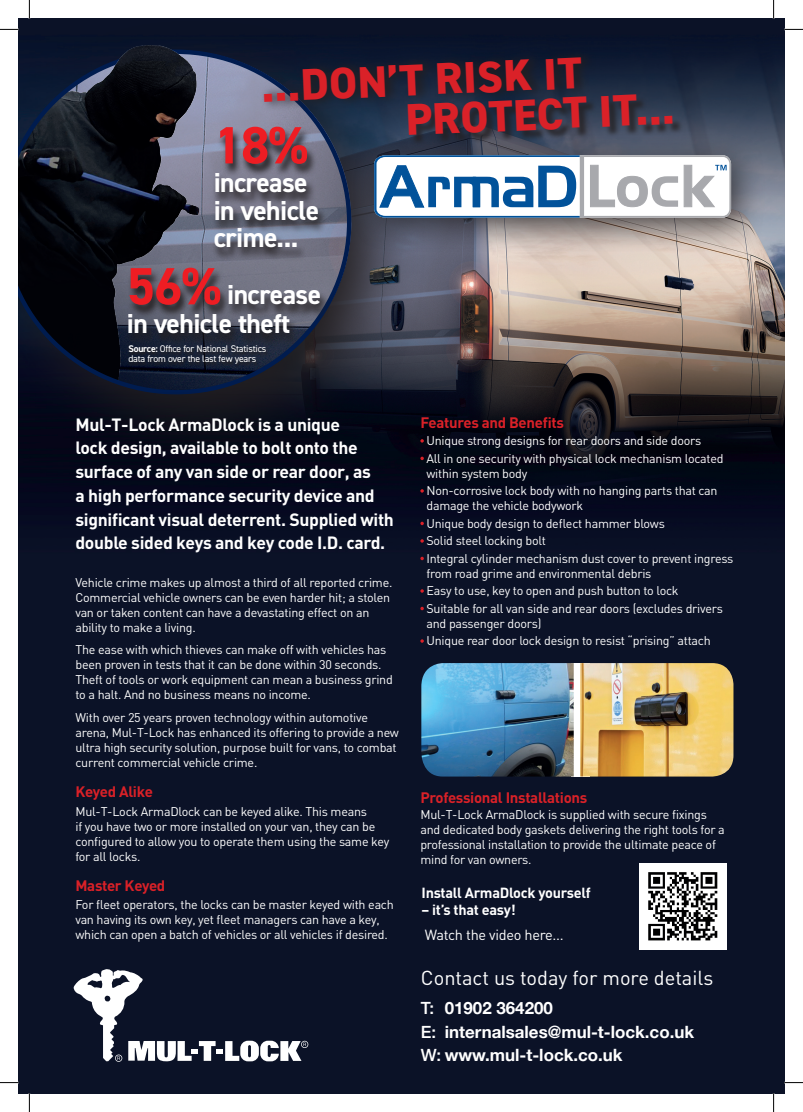
<style>
.page{position:relative;width:803px;height:1112px;background:#fff}
.page>*{position:absolute;margin:0;border:0;box-sizing:border-box;transform-origin:0 0}
.t1{font:700 52.5px "DIN2014";color:#ee1d23}
.t2{font:800 44.38px/40.9px "DIN2014";color:#da2128}
.t3{font:700 27.5px/27.5px "DIN2014";letter-spacing:-.02em;color:#fff}
.t4{font:20px "DIN";color:#fff}
.t5{font:700 17.62px/23.8px "DIN";letter-spacing:-.02em;color:#fff}
.t6{font:700 16.88px/23.4px "Helvetica Neue";color:#fff}
.t7{font:700 15px "DIN";letter-spacing:-.02em;color:#da2128}
.t8{font:700 14.5px "DIN";letter-spacing:-.02em;color:#fff}
.t9{font:14.5px "DIN";letter-spacing:-.02em;color:#fff}
.t10{font:12.5px/15px "DIN";letter-spacing:-.02em;color:#fff}
.t11{font:9.62px/10.1px "DIN2014";letter-spacing:-.02em;color:#fff}
.s1{font-size:52.5px;color:#ee1d23}
.s2{font-weight:700}
.s3{font-weight:500}
</style>
<div class="page">
<img style="left:279px;top:19px;width:505px;height:1073px">
<img style="left:19px;top:19px;width:260px;height:1073px">
<div style="left:571px;top:663px;width:18px;height:113px;background:#fff"></div>
<svg style="left:19px;top:21px;width:406px;height:450px;background:#131727"></svg>
<svg style="left:19px;top:50px;width:332px;height:344px;background:#202534"></svg>
<img style="left:74px;top:40px;width:155px;height:200px">
<img style="left:421px;top:663px;width:153px;height:113px">
<img style="left:580px;top:663px;width:153px;height:113px">
<svg style="left:74px;top:968px;width:234px;height:93px"></svg>
<div style="left:352px;top:133px;width:414px;height:120px;background:#231f20;opacity:.75"></div>
<svg style="left:374px;top:155px;width:357px;height:62px"></svg>
<svg style="left:420px;top:439px;width:4px;height:3px"></svg>
<svg style="left:420px;top:456px;width:4px;height:4px"></svg>
<svg style="left:420px;top:489px;width:4px;height:3px"></svg>
<svg style="left:420px;top:521px;width:4px;height:4px"></svg>
<svg style="left:420px;top:539px;width:4px;height:3px"></svg>
<svg style="left:420px;top:556px;width:4px;height:4px"></svg>
<svg style="left:420px;top:589px;width:4px;height:3px"></svg>
<svg style="left:420px;top:606px;width:4px;height:4px"></svg>
<svg style="left:420px;top:639px;width:4px;height:3px"></svg>
<svg style="left:211px;top:127px;width:117px;height:134px;background:#666777"></svg>
<svg style="left:125px;top:268px;width:205px;height:79px;background:#4b4d5a"></svg>
<div style="left:128px;top:345px;width:141px;height:23px;background:linear-gradient(to right,#13192a,#202739)"></div>
<svg style="left:261px;top:48px;width:335px;height:63px;background:#1a2235"></svg>
<div style="left:410px;top:96px;width:273px;height:50px;background:#231f20;opacity:.75"></div>
<img style="left:640px;top:863px;width:86px;height:86px">
<svg style="left:0;top:29px;width:19px;height:1px"></svg>
<svg style="left:784px;top:29px;width:19px;height:1px"></svg>
<svg style="left:0;top:1081px;width:19px;height:2px"></svg>
<svg style="left:784px;top:1081px;width:19px;height:2px"></svg>
<svg style="left:29px;top:0;width:1px;height:19px"></svg>
<svg style="left:29px;top:1092px;width:1px;height:19px"></svg>
<svg style="left:773px;top:0;width:1px;height:19px"></svg>
<svg style="left:773px;top:1092px;width:1px;height:19px"></svg>
<h2 class="t2" style="left:403px;top:60px;width:270px;text-indent:-143px;rotate:-3deg">...DON’T RISK IT<br>PROTECT IT...</h2>
<h1 class="t1" style="left:214px;top:110px;width:96px">18%</h1>
<h3 class="t3" style="left:214px;top:168px;width:107px">increase in vehicle crime...</h3>
<h3 class="t3" style="left:127px;top:280px;width:196px;line-height:28.8px"><span class="s1">56%</span> increase in vehicle theft</h3>
<p class="t11" style="left:128px;top:343px;width:139px"><span class="s2">Source:</span> Office for National Statistics data from over the last few years</p>
<h3 class="t5" style="left:75px;top:411px;width:320px">Mul-T-Lock ArmaDlock is a unique<br>lock design, available to bolt onto the surface of any van side or rear door, as<br>a high performance security device and significant visual deterrent. Supplied with double sided keys and key code I.D. card.</h3>
<p class="t10" style="left:75px;top:574px;width:318px">Vehicle crime makes up almost a third of all reported crime.<br>Commercial vehicle owners can be even harder hit; a stolen van or taken content can have a devastating effect on an ability to make a living.</p>
<p class="t10" style="left:75px;top:641px;width:319px">The ease with which thieves can make off with vehicles has been proven in tests that it can be done within 30 seconds.<br>Theft of tools or work equipment can mean a business grind to a halt. And no business means no income.</p>
<p class="t10" style="left:75px;top:709px;width:325px">With over 25 years proven technology within automotive arena, Mul-T-Lock has enhanced its offering to provide a new ultra high security solution, purpose built for vans, to combat current commercial vehicle crime.</p>
<p class="t7" style="left:75px;top:781px;width:79px">Keyed Alike</p>
<p class="t10" style="left:75px;top:803px;width:315px">Mul-T-Lock ArmaDlock can be keyed alike. This means<br>if you have two or more installed on your van, they can be configured to allow you to operate them using the same key for all locks.</p>
<p class="t7" style="left:75px;top:875px;width:91px">Master Keyed</p>
<p class="t10" style="left:75px;top:896px;width:320px">For fleet operators, the locks can be master keyed with each van having its own key, yet fleet managers can have a key, which can open a batch of vehicles or all vehicles if desired.</p>
<p class="t7" style="left:420px;top:412px;width:145px">Features and Benefits</p>
<p class="t10" style="left:426px;top:431px;width:298px;line-height:17.5px">Unique strong designs for rear doors and side doors<br>All in one security with physical lock mechanism located</p>
<p class="t10" style="left:426px;top:464px;width:293px;line-height:17.5px">within system body<br>Non-corrosive lock body with no hanging parts that can</p>
<p class="t10" style="left:426px;top:496px;width:308px;line-height:17.5px">damage the vehicle bodywork<br>Unique body design to deflect hammer blows<br>Solid steel locking bolt<br>Integral cylinder mechanism dust cover to prevent ingress</p>
<p class="t10" style="left:426px;top:564px;width:298px;line-height:17.5px">from road grime and environmental debris<br>Easy to use, key to open and push button to lock<br>Suitable for all van side and rear doors (excludes drivers</p>
<p class="t10" style="left:426px;top:614px;width:286px;line-height:17.5px">and passenger doors)<br>Unique rear door lock design to resist “prising” attach</p>
<p class="t7" style="left:420px;top:787px;width:168px">Professional Installations</p>
<p class="t10" style="left:420px;top:806px;width:306px">Mul-T-Lock ArmaDlock is supplied with secure fixings and dedicated body gaskets delivering the right tools for a professional installation to provide the ultimate peace of mind for van owners.</p>
<p class="t8" style="left:422px;top:882px;width:171px">Install ArmaDlock yourself</p>
<p class="t8" style="left:422px;top:900px;width:96px">– it’s that easy!</p>
<p class="t9" style="left:425px;top:925px;width:140px">Watch the video here...</p>
<h3 class="t4" style="left:421px;top:964px;width:294px">Contact us today for more details</h3>
<h3 class="t6" style="left:421px;top:996px;width:275px"><span class="s3">T:</span> 01902 364200<br><span class="s3">E:</span> internalsales@mul-t-lock.co.uk<br><span class="s3">W:</span> www.mul-t-lock.co.uk</h3>
</div>
